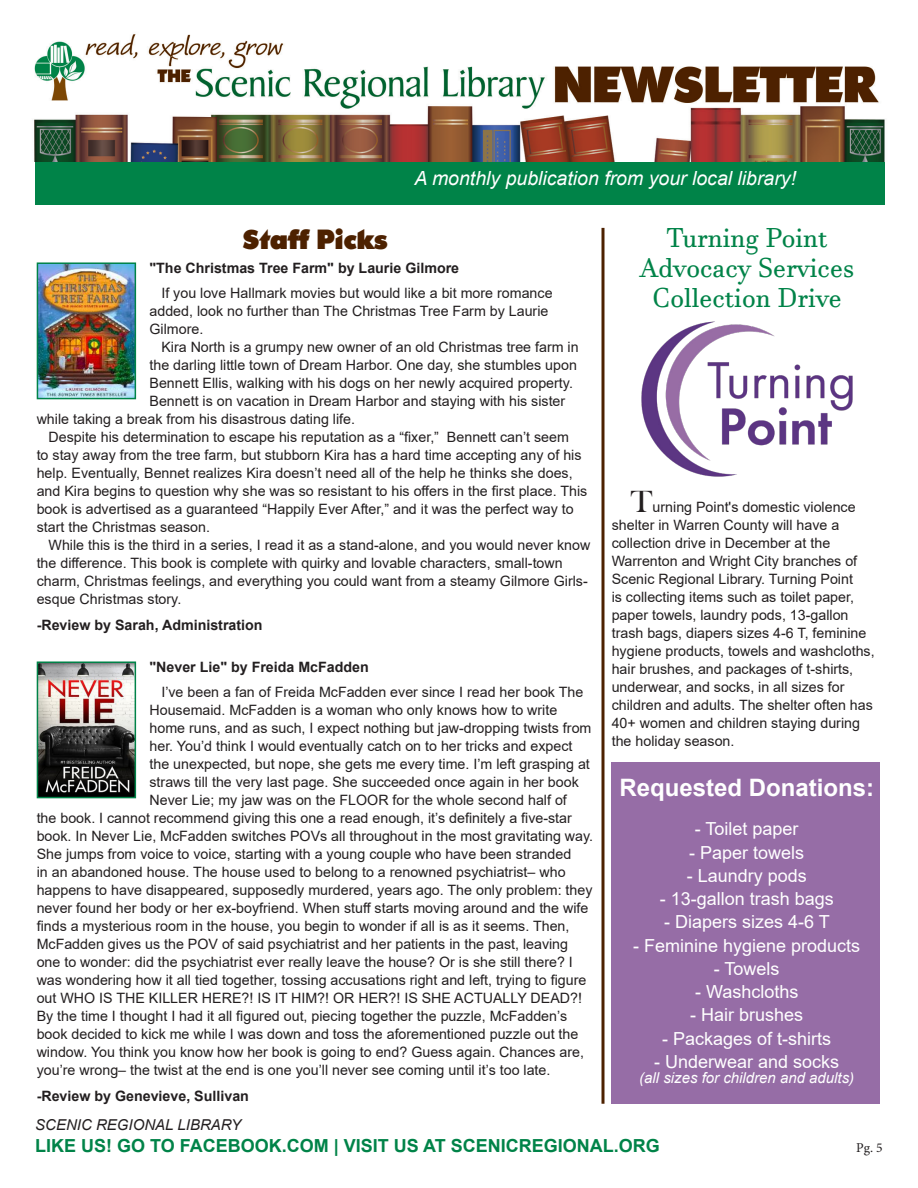
<style>
.page{position:relative;width:918px;height:1188px;background:#fff}
.page>*{position:absolute;margin:0;border:0;box-sizing:border-box;transform-origin:0 0}
.t1{font:27px/30px "Javanese Text";color:#008348;text-align:center}
.t2{font:800 27px "Opine";color:#4d2100}
.t3{font:700 24px "Arial";color:#fff}
.t4{font:italic 19.5px "Arial";color:#fff}
.t5{font:18px "Arial";color:#fff}
.t6{font:700 18px "Arial";color:#008348}
.t7{font:italic 15px "Arial";color:#fff}
.t8{font:italic 15px "Arial";color:#231f20}
.t9{font:14.25px/18px "Arial";color:#231f20}
.t10{font:700 14.25px "Arial";color:#231f20}
.t11{font:13.5px "Minion Pro";color:#231f20}
.s1{font-family:"Bask Old Face";font-size:31.5px}
</style>
<div class="page">
<img style="left:34px;top:34px;width:851px;height:128px">
<div style="left:35px;top:162px;width:849px;height:43px;background:#008348"></div>
<hr style="left:602px;top:228px;width:2px;height:876px;background:#4d2100">
<div style="left:611px;top:762px;width:269px;height:342px;background:#966da6"></div>
<img style="left:641px;top:321px;width:212px;height:156px">
<img style="left:40px;top:265px;width:93px;height:131px">
<div style="left:37px;top:262px;width:99px;height:137px;border:2px solid #008348"></div>
<img style="left:40px;top:664px;width:93px;height:131px">
<div style="left:37px;top:661px;width:99px;height:137px;border:2px solid #008348"></div>
<p class="t4" style="left:414px;top:165px;width:383px">A monthly publication from your local library!</p>
<p class="t2" style="left:243px;top:222px;width:147px">Staff Picks</p>
<p class="t1" style="left:640px;top:223px;width:216px">Turning Point<br>Advocacy Services<br>Collection Drive</p>
<p class="t10" style="left:150px;top:258px;width:311px">"The Christmas Tree Farm" by Laurie Gilmore</p>
<p class="t9" style="left:150px;top:284px;width:405px;text-indent:12px">If you love Hallmark movies but would like a bit more romance added, look no further than The Christmas Tree Farm by Laurie<br>Gilmore.</p>
<p class="t9" style="left:161px;top:338px;width:419px">Kira North is a grumpy new owner of an old Christmas tree farm in</p>
<p class="t9" style="left:150px;top:356px;width:429px">the darling little town of Dream Harbor. One day, she stumbles upon</p>
<p class="t9" style="left:150px;top:374px;width:425px">Bennett Ellis, walking with his dogs on her newly acquired property.</p>
<p class="t9" style="left:150px;top:392px;width:417px">Bennett is on vacation in Dream Harbor and staying with his sister</p>
<p class="t9" style="left:37px;top:410px;width:320px">while taking a break from his disastrous dating life.</p>
<p class="t9" style="left:37px;top:428px;width:552px;text-indent:12px">Despite his determination to escape his reputation as a “fixer,” Bennett can’t seem<br>to stay away from the tree farm, but stubborn Kira has a hard time accepting any of his help. Eventually, Bennet realizes Kira doesn’t need all of the help he thinks she does, and Kira begins to question why she was so resistant to his offers in the first place. This book is advertised as a guaranteed “Happily Ever After,” and it was the perfect way to start the Christmas season.</p>
<p class="t9" style="left:37px;top:536px;width:555px;text-indent:12px">While this is the third in a series, I read it as a stand-alone, and you would never know the difference. This book is complete with quirky and lovable characters, small-town charm, Christmas feelings, and everything you could want from a steamy Gilmore Girls&shy;esque Christmas story.</p>
<p class="t10" style="left:37px;top:615px;width:227px">-Review by Sarah, Administration</p>
<p class="t10" style="left:150px;top:657px;width:221px">"Never Lie" by Freida McFadden</p>
<p class="t9" style="left:161px;top:683px;width:423px">I’ve been a fan of Freida McFadden ever since I read her book The</p>
<p class="t9" style="left:150px;top:701px;width:409px">Housemaid. McFadden is a woman who only knows how to write</p>
<p class="t9" style="left:150px;top:719px;width:443px">home runs, and as such, I expect nothing but jaw-dropping twists from</p>
<p class="t9" style="left:150px;top:737px;width:424px">her. You’d think I would eventually catch on to her tricks and expect</p>
<p class="t9" style="left:150px;top:755px;width:442px">the unexpected, but nope, she gets me every time. I’m left grasping at</p>
<p class="t9" style="left:150px;top:773px;width:431px">straws till the very last page. She succeeded once again in her book</p>
<p class="t9" style="left:150px;top:791px;width:419px">Never Lie; my jaw was on the FLOOR for the whole second half of</p>
<p class="t9" style="left:37px;top:809px;width:537px">the book. I cannot recommend giving this one a read enough, it’s definitely a five-star</p>
<p class="t9" style="left:37px;top:827px;width:558px">book. In Never Lie, McFadden switches POVs all throughout in the most gravitating way.</p>
<p class="t9" style="left:37px;top:845px;width:536px">She jumps from voice to voice, starting with a young couple who have been stranded</p>
<p class="t9" style="left:37px;top:863px;width:530px">in an abandoned house. The house used to belong to a renowned psychiatrist– who</p>
<p class="t9" style="left:37px;top:881px;width:557px">happens to have disappeared, supposedly murdered, years ago. The only problem: they</p>
<p class="t9" style="left:37px;top:899px;width:553px">never found her body or her ex-boyfriend. When stuff starts moving around and the wife</p>
<p class="t9" style="left:37px;top:917px;width:534px">finds a mysterious room in the house, you begin to wonder if all is as it seems. Then,</p>
<p class="t9" style="left:37px;top:935px;width:533px">McFadden gives us the POV of said psychiatrist and her patients in the past, leaving</p>
<p class="t9" style="left:37px;top:953px;width:538px">one to wonder: did the psychiatrist ever really leave the house? Or is she still there? I</p>
<p class="t9" style="left:37px;top:971px;width:551px">was wondering how it all tied together, tossing accusations right and left, trying to figure</p>
<p class="t9" style="left:37px;top:989px;width:547px">out WHO IS THE KILLER HERE?! IS IT HIM?! OR HER?! IS SHE ACTUALLY DEAD?!</p>
<p class="t9" style="left:37px;top:1007px;width:532px">By the time I thought I had it all figured out, piecing together the puzzle, McFadden’s</p>
<p class="t9" style="left:37px;top:1025px;width:543px">book decided to kick me while I was down and toss the aforementioned puzzle out the</p>
<p class="t9" style="left:37px;top:1043px;width:549px">window. You think you know how her book is going to end? Guess again. Chances are,</p>
<p class="t9" style="left:37px;top:1061px;width:515px">you’re wrong– the twist at the end is one you’ll never see coming until it’s too late.</p>
<p class="t10" style="left:37px;top:1086px;width:214px">-Review by Genevieve, Sullivan</p>
<p class="t9" style="left:612px;top:498px;width:264px;text-indent:19px"><span class="s1">T</span>urning Point's domestic violence shelter in Warren County will have a collection drive in December at the Warrenton and Wright City branches of Scenic Regional Library. Turning Point<br>is collecting items such as toilet paper, paper towels, laundry pods, 13-gallon trash bags, diapers sizes 4-6 T, feminine hygiene products, towels and washcloths, hair brushes, and packages of t-shirts, underwear, and socks, in all sizes for children and adults. The shelter often has 40+ women and children staying during the holiday season.</p>
<p class="t3" style="left:619px;top:770px;width:256px">Requested Donations:</p>
<p class="t5" style="left:695px;top:817px;width:105px">- Toilet paper</p>
<p class="t5" style="left:689px;top:840px;width:117px">- Paper towels</p>
<p class="t5" style="left:687px;top:863px;width:122px">- Laundry pods</p>
<p class="t5" style="left:660px;top:887px;width:176px">- 13-gallon trash bags</p>
<p class="t5" style="left:664px;top:910px;width:167px">- Diapers sizes 4-6 T</p>
<p class="t5" style="left:633px;top:933px;width:229px">- Feminine hygiene products</p>
<p class="t5" style="left:714px;top:956px;width:67px">- Towels</p>
<p class="t5" style="left:695px;top:980px;width:105px">- Washcloths</p>
<p class="t5" style="left:690px;top:1003px;width:115px">- Hair brushes</p>
<p class="t5" style="left:662px;top:1026px;width:171px">- Packages of t-shirts</p>
<p class="t5" style="left:654px;top:1049px;width:187px">- Underwear and socks</p>
<p class="t7" style="left:639px;top:1068px;width:217px">(all sizes for children and adults)</p>
<p class="t8" style="left:35px;top:1115px;width:207px">SCENIC REGIONAL LIBRARY</p>
<p class="t6" style="left:35px;top:1133px;width:626px">LIKE US! GO TO FACEBOOK.COM | VISIT US AT SCENICREGIONAL.ORG</p>
<p class="t11" style="left:856px;top:1138px;width:28px">Pg. 5</p>
</div>
